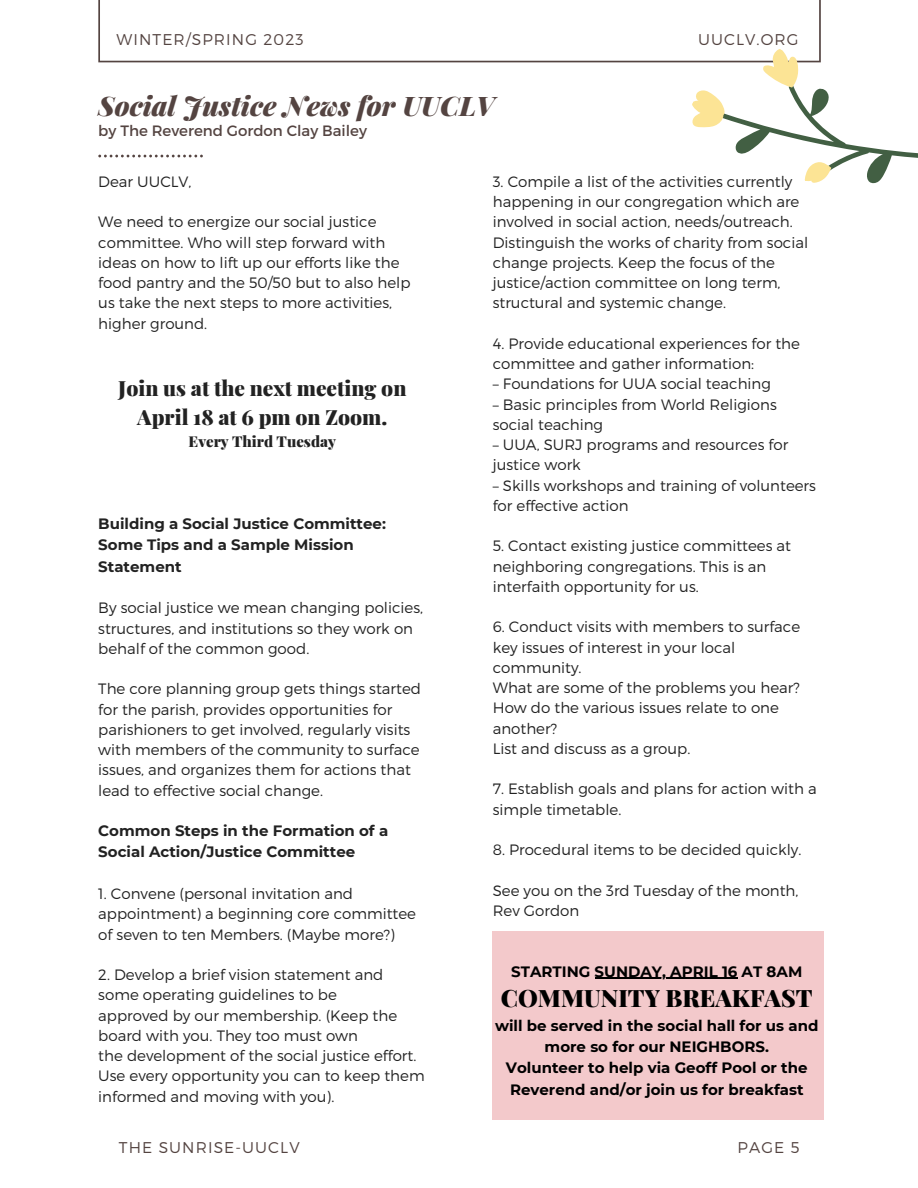
<style>
.page{position:relative;width:918px;height:1188px;background:#fff}
.page>*{position:absolute;margin:0;border:0;box-sizing:border-box;transform-origin:0 0}
.t1{font:italic 900 27px "Playfair Display";color:#544441}
.t2{font:900 24px "Playfair Display";color:#000}
.t3{font:900 21px/29.2px "Playfair Display";color:#222;text-align:center}
.t4{font:300 15.6px "Montserrat";letter-spacing:.07em;color:#544441}
.t5{font:300 15px/20.2px "Montserrat";color:#222}
.t6{font:700 15px/21.3px "Montserrat";color:#000;text-align:center}
.t7{font:700 15px/21.3px "Montserrat";color:#222}
.t8{font:15px "Montserrat";color:#544441}
.t9{font:900 15px "Playfair Display";color:#222}
</style>
<div class="page">
<svg style="left:98px;top:155px;width:105px;height:2px"></svg>
<div style="left:493px;top:931px;width:331px;height:188px;background:#f3c9cb"></div>
<svg style="left:680px;top:30px;width:238px;height:154px"></svg>
<hr style="left:595px;top:978px;width:142px;height:1px;background:#000">
<p class="t4" style="left:117px;top:29px;width:189px">WINTER/SPRING 2023</p>
<p class="t4" style="left:698px;top:29px;width:102px">UUCLV.ORG</p>
<h1 class="t1" style="left:98px;top:87px;width:398px">Social Justice News for UUCLV</h1>
<p class="t8" style="left:98px;top:121px;width:270px">by The Reverend Gordon Clay Bailey</p>
<p class="t5" style="left:98px;top:171px;width:95px">Dear UUCLV,</p>
<p class="t5" style="left:98px;top:211px;width:314px">We need to energize our social justice committee. Who will step forward with ideas on how to lift up our efforts like the food pantry and the 50/50 but to also help us take the next steps to more activities, higher ground.</p>
<p class="t5" style="left:493px;top:171px;width:317px">3. Compile a list of the activities currently happening in our congregation which are involved in social action, needs/outreach.<br>Distinguish the works of charity from social change projects. Keep the focus of the justice/action committee on long term, structural and systemic change.</p>
<p class="t5" style="left:493px;top:333px;width:309px">4. Provide educational experiences for the committee and gather information:</p>
<p class="t5" style="left:493px;top:373px;width:280px">– Foundations for UUA social teaching</p>
<p class="t5" style="left:493px;top:393px;width:286px">– Basic principles from World Religions social teaching</p>
<p class="t5" style="left:493px;top:434px;width:297px">– UUA, SURJ programs and resources for justice work</p>
<p class="t5" style="left:493px;top:474px;width:325px">– Skills workshops and training of volunteers for effective action</p>
<p class="t5" style="left:493px;top:535px;width:300px">5. Contact existing justice committees at neighboring congregations. This is an interfaith opportunity for us.</p>
<p class="t5" style="left:493px;top:616px;width:309px">6. Conduct visits with members to surface key issues of interest in your local community.<br>What are some of the problems you hear?<br>How do the various issues relate to one another?<br>List and discuss as a group.</p>
<p class="t5" style="left:493px;top:778px;width:326px">7. Establish goals and plans for action with a simple timetable.</p>
<p class="t5" style="left:493px;top:839px;width:310px">8. Procedural items to be decided quickly.</p>
<p class="t5" style="left:493px;top:879px;width:307px">See you on the 3rd Tuesday of the month,<br>Rev Gordon</p>
<h3 class="t3" style="left:118px;top:373px;width:290px">Join us at the next meeting on<br>April 18 at 6 pm on Zoom.</h3>
<p class="t9" style="left:189px;top:431px;width:149px">Every Third Tuesday</p>
<p class="t7" style="left:98px;top:513px;width:289px">Building a Social Justice Committee:<br>Some Tips and a Sample Mission<br>Statement</p>
<p class="t5" style="left:98px;top:597px;width:326px">By social justice we mean changing policies, structures, and institutions so they work on behalf of the common good.</p>
<p class="t5" style="left:98px;top:678px;width:324px">The core planning group gets things started for the parish, provides opportunities for parishioners to get involved, regularly visits with members of the community to surface issues, and organizes them for actions that lead to effective social change.</p>
<p class="t7" style="left:98px;top:820px;width:291px">Common Steps in the Formation of a<br>Social Action/Justice Committee</p>
<p class="t5" style="left:98px;top:883px;width:319px">1. Convene (personal invitation and appointment) a beginning core committee of seven to ten Members. (Maybe more?)</p>
<p class="t5" style="left:98px;top:964px;width:328px">2. Develop a brief vision statement and some operating guidelines to be<br>approved by our membership. (Keep the board with you. They too must own<br>the development of the social justice effort.<br>Use every opportunity you can to keep them informed and moving with you).</p>
<p class="t6" style="left:511px;top:961px;width:293px">STARTING SUNDAY, APRIL 16 AT 8AM</p>
<h2 class="t2" style="left:501px;top:981px;width:313px">COMMUNITY BREAKFAST</h2>
<p class="t6" style="left:495px;top:1015px;width:325px">will be served in the social hall for us and more so for our NEIGHBORS.<br>Volunteer to help via Geoff Pool or the Reverend and/or join us for breakfast</p>
<p class="t4" style="left:119px;top:1137px;width:182px">THE SUNRISE-UUCLV</p>
<p class="t4" style="left:738px;top:1138px;width:63px">PAGE 5</p>
</div>
